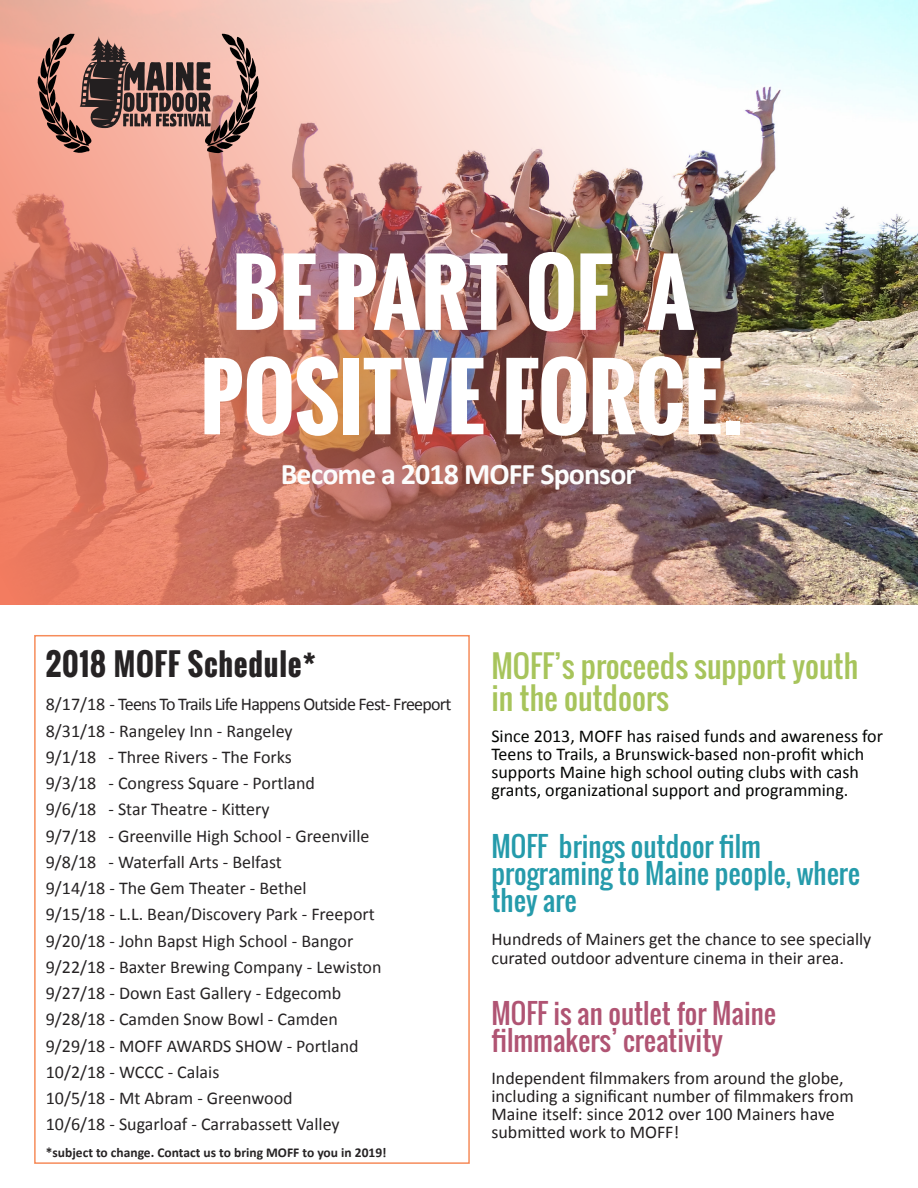
<style>
.page{position:relative;width:918px;height:1188px;background:#fff}
.page>*{position:absolute;margin:0;border:0;box-sizing:border-box;transform-origin:0 0}
.t1{font:700 87px "Oswald";letter-spacing:-.005em;color:#fff}
.Paragraph_Style_3{font:30px/31.5px "Oswald";color:#a7c45b}
.Paragraph_Style_3-2{font:700 30px "Calibri";letter-spacing:-.03em;color:#fcfcfc}
.Paragraph_Style_3-3{font:700 30px "Oswald";letter-spacing:.025em;color:#262324}
.Paragraph_Style_3-4{font:27px/27px "Oswald";color:#259bab}
.Paragraph_Style_3-5{font:27px/27px "Oswald";color:#b05473}
.Paragraph_Style_3-6{font:18px "Calibri";color:#262324}
.Paragraph_Style_3-7{font:18px/18px "Calibri";color:#231f20}
.Paragraph_Style_3-8{font:18px/18px "Calibri";color:#040503}
.Paragraph_Style_3-9{font:18px "Calibri";letter-spacing:-.04em;color:#262324}
.Paragraph_Style_3-10{font:700 13.5px "Calibri";color:#262324}
</style>
<div class="page">
<img style="left:0;top:0;width:918px;height:605px">
<div style="left:34px;top:635px;width:436px;height:529px;border:2px solid #f68c5a"></div>
<svg style="left:36px;top:34px;width:224px;height:120px;background:#a47970"></svg>
<p class="t1" style="left:232px;top:227px;width:464px">BE PART OF A</p>
<p class="t1" style="left:200px;top:332px;width:545px">POSITVE FORCE.</p>
<p class="Paragraph_Style_3-2" style="left:281px;top:455px;width:357px">Become a 2018 MOFF Sponsor</p>
<p class="Paragraph_Style_3-3" style="left:46px;top:642px;width:271px">2018 MOFF Schedule*</p>
<p class="Paragraph_Style_3-9" style="left:46px;top:693px;width:407px">8/17/18 - Teens To Trails Life Happens Outside Fest- Freeport</p>
<p class="Paragraph_Style_3-6" style="left:46px;top:719px;width:248px">8/31/18 - Rangeley Inn - Rangeley</p>
<p class="Paragraph_Style_3-6" style="left:46px;top:745px;width:248px">9/1/18 - Three Rivers - The Forks</p>
<p class="Paragraph_Style_3-6" style="left:46px;top:772px;width:271px">9/3/18 - Congress Square - Portland</p>
<p class="Paragraph_Style_3-6" style="left:46px;top:798px;width:225px">9/6/18 - Star Theatre - Kittery</p>
<p class="Paragraph_Style_3-6" style="left:46px;top:824px;width:325px">9/7/18 - Greenville High School - Greenville</p>
<p class="Paragraph_Style_3-6" style="left:46px;top:850px;width:238px">9/8/18 - Waterfall Arts - Belfast</p>
<p class="Paragraph_Style_3-6" style="left:46px;top:877px;width:262px">9/14/18 - The Gem Theater - Bethel</p>
<p class="Paragraph_Style_3-6" style="left:46px;top:903px;width:330px">9/15/18 - L.L. Bean/Discovery Park - Freeport</p>
<p class="Paragraph_Style_3-6" style="left:46px;top:929px;width:309px">9/20/18 - John Bapst High School - Bangor</p>
<p class="Paragraph_Style_3-6" style="left:46px;top:955px;width:337px">9/22/18 - Baxter Brewing Company - Lewiston</p>
<p class="Paragraph_Style_3-6" style="left:46px;top:982px;width:297px">9/27/18 - Down East Gallery - Edgecomb</p>
<p class="Paragraph_Style_3-6" style="left:46px;top:1008px;width:294px">9/28/18 - Camden Snow Bowl - Camden</p>
<p class="Paragraph_Style_3-6" style="left:46px;top:1034px;width:314px">9/29/18 - MOFF AWARDS SHOW - Portland</p>
<p class="Paragraph_Style_3-6" style="left:46px;top:1060px;width:175px">10/2/18 - WCCC - Calais</p>
<p class="Paragraph_Style_3-6" style="left:46px;top:1087px;width:248px">10/5/18 - Mt Abram - Greenwood</p>
<p class="Paragraph_Style_3-6" style="left:46px;top:1113px;width:295px">10/6/18 - Sugarloaf - Carrabassett Valley</p>
<p class="Paragraph_Style_3-10" style="left:46px;top:1143px;width:342px">*subject to change. Contact us to bring MOFF to you in 2019!</p>
<p class="Paragraph_Style_3" style="left:491px;top:651px;width:368px">MOFF’s proceeds support youth in the outdoors</p>
<p class="Paragraph_Style_3-8" style="left:491px;top:728px;width:393px">Since 2013, MOFF has raised funds and awareness for Teens to Trails, a Brunswick-based non-profit which supports Maine high school outing clubs with cash grants, organizational support and programming.</p>
<p class="Paragraph_Style_3-4" style="left:491px;top:832px;width:370px">MOFF brings outdoor film programing to Maine people, where they are</p>
<p class="Paragraph_Style_3-7" style="left:491px;top:929px;width:382px;line-height:19.5px">Hundreds of Mainers get the chance to see specially curated outdoor adventure cinema in their area.</p>
<p class="Paragraph_Style_3-5" style="left:491px;top:1000px;width:286px">MOFF is an outlet for Maine filmmakers’ creativity</p>
<p class="Paragraph_Style_3-7" style="left:491px;top:1069px;width:364px">Independent filmmakers from around the globe, including a significant number of filmmakers from Maine itself: since 2012 over 100 Mainers have submitted work to MOFF!</p>
</div>
